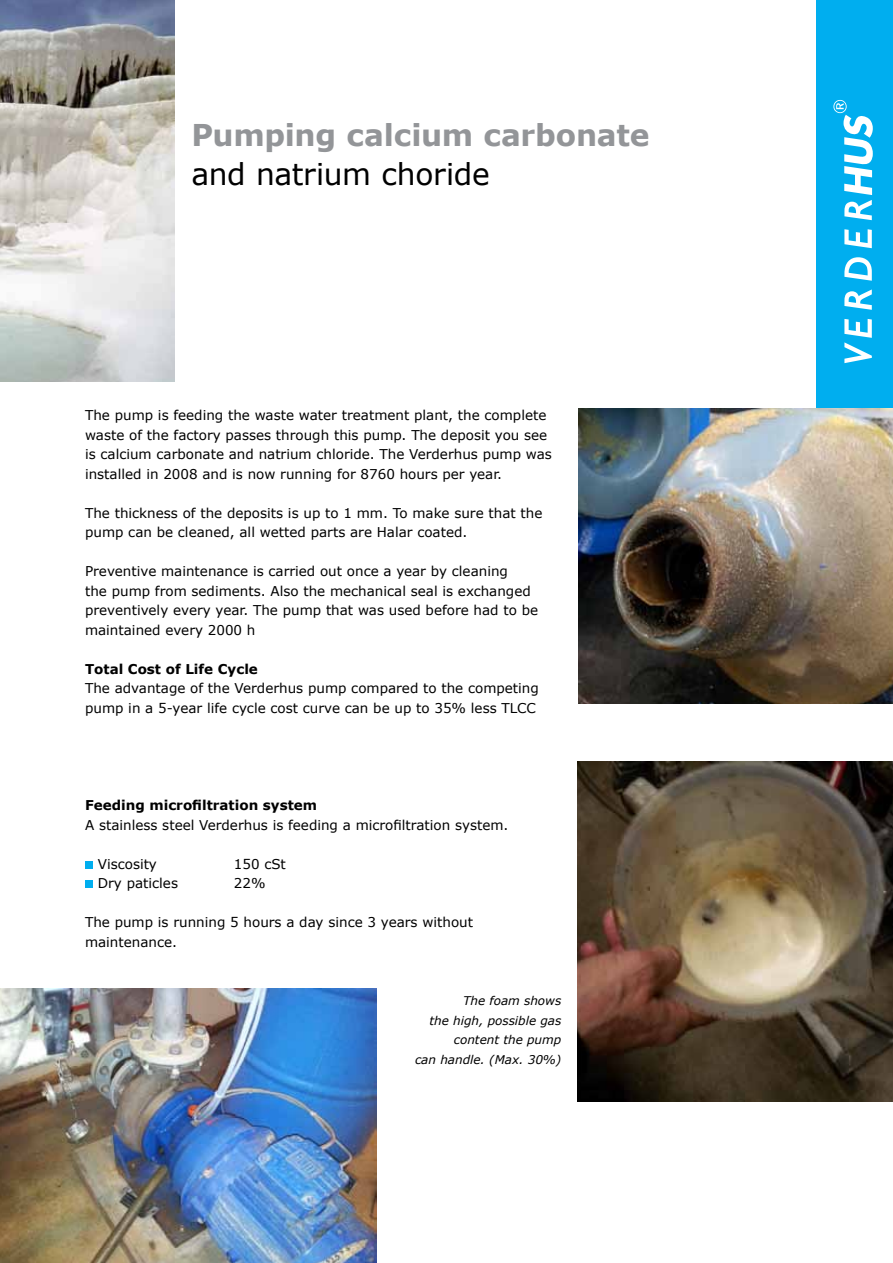
<style>
.page{position:relative;width:893px;height:1263px;background:#fff}
.page>*{position:absolute;margin:0;border:0;box-sizing:border-box;transform-origin:0 0}
.t1{font:700 30px "Verdana";letter-spacing:-.01em;color:#939598}
.t2{font:30px "Verdana";letter-spacing:-.01em;color:#000}
.t3{font:13.5px/19.5px "Verdana";color:#000}
.t4{font:700 13.5px "Verdana";color:#000}
.t5{font:italic 12px/19.5px "Verdana";color:#000;text-align:right}
</style>
<div class="page">
<div style="left:816px;top:0;width:77px;height:408px;background:#00aeef"></div>
<div style="left:85px;top:861px;width:8px;height:8px;background:#00aeef"></div>
<div style="left:85px;top:880px;width:8px;height:8px;background:#00aeef"></div>
<svg style="left:844px;top:319px;width:28px;height:44px"></svg>
<svg style="left:844px;top:289px;width:28px;height:21px"></svg>
<svg style="left:844px;top:257px;width:28px;height:24px"></svg>
<svg style="left:844px;top:229px;width:28px;height:19px"></svg>
<svg style="left:833px;top:100px;width:40px;height:120px"></svg>
<img style="left:0;top:0;width:175px;height:381px">
<img style="left:578px;top:408px;width:315px;height:296px">
<img style="left:577px;top:761px;width:316px;height:340px">
<img style="left:0;top:989px;width:376px;height:274px">
<h1 class="t1" style="left:191px;top:114px;width:460px">Pumping calcium carbonate</h1>
<h1 class="t2" style="left:191px;top:154px;width:300px">and natrium choride</h1>
<p class="t3" style="left:85px;top:405px;width:468px">The pump is feeding the waste water treatment plant, the complete waste of the factory passes through this pump. The deposit you see is calcium carbonate and natrium chloride. The Verderhus pump was installed in 2008 and is now running for 8760 hours per year.</p>
<p class="t3" style="left:85px;top:503px;width:459px">The thickness of the deposits is up to 1 mm. To make sure that the pump can be cleaned, all wetted parts are Halar coated.</p>
<p class="t3" style="left:85px;top:561px;width:455px">Preventive maintenance is carried out once a year by cleaning<br>the pump from sediments. Also the mechanical seal is exchanged preventively every year. The pump that was used before had to be maintained every 2000 h</p>
<p class="t4" style="left:85px;top:659px;width:174px">Total Cost of Life Cycle</p>
<p class="t3" style="left:85px;top:678px;width:455px">The advantage of the Verderhus pump compared to the competing pump in a 5-year life cycle cost curve can be up to 35% less TLCC</p>
<p class="t4" style="left:85px;top:796px;width:234px">Feeding microfiltration system</p>
<p class="t3" style="left:85px;top:815px;width:425px">A stainless steel Verderhus is feeding a microfiltration system.</p>
<p class="t3" style="left:98px;top:854px;width:61px">Viscosity</p>
<p class="t3" style="left:234px;top:854px;width:54px">150 cSt</p>
<p class="t3" style="left:98px;top:873px;width:82px">Dry paticles</p>
<p class="t3" style="left:234px;top:873px;width:33px">22%</p>
<p class="t3" style="left:85px;top:912px;width:390px">The pump is running 5 hours a day since 3 years without maintenance.</p>
<p class="t5" style="left:415px;top:991px;width:148px">The foam shows<br>the high, possible gas content the pump<br>can handle. (Max. 30%)</p>
</div>
